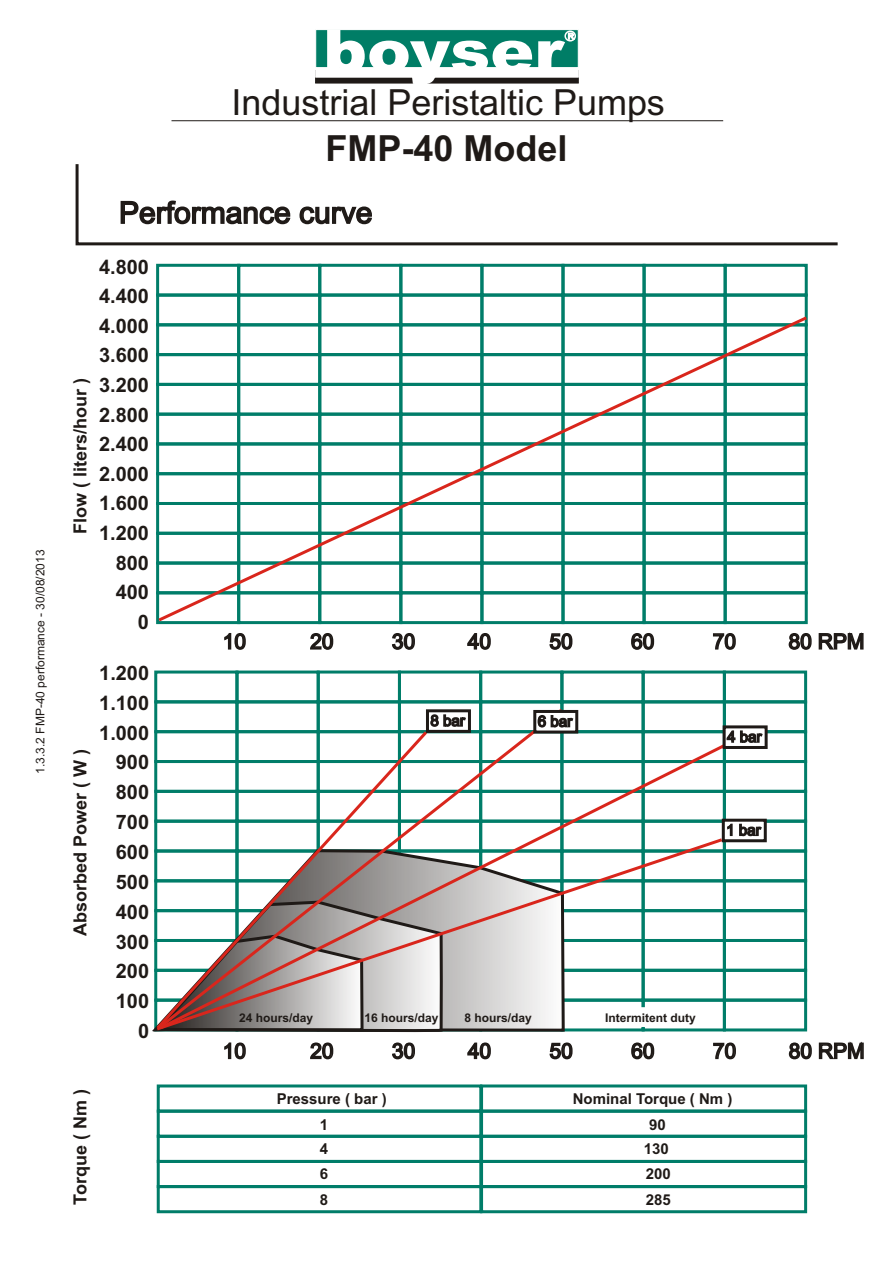
<style>
.page{position:relative;width:894px;height:1263px;background:#fff}
.page>*{position:absolute;margin:0;border:0;box-sizing:border-box;transform-origin:0 0}
.t1{font:36px "Arial";color:#1f1a17}
.t2{font:700 36px "Arial";color:#1f1a17}
.t3{font:30px "Arial";color:#1f1a17}
.t4{font:21px "Arial";color:#1f1a17}
.t5{font:700 19.95px/29.5px "Arial";color:#1f1a17;text-align:right}
.t6{font:700 18px "Arial";color:#1f1a17}
.t7{font:15.15px "Arial";color:#1f1a17}
.t8{font:700 15px/24.9px "Arial";color:#1f1a17;text-align:justify}
.t9{font:700 12px "Arial";color:#1f1a17}
.t10{font:12px "Arial";color:#1f1a17}
.t11{font:8.1px "Arial";color:#fff}
</style>
<div class="page">
<div style="left:154px;top:671px;width:84px;height:32px;border:3px solid #007d69"></div>
<div style="left:235px;top:671px;width:85px;height:32px;border:3px solid #007d69"></div>
<div style="left:317px;top:671px;width:84px;height:32px;border:3px solid #007d69"></div>
<div style="left:398px;top:671px;width:84px;height:32px;border:3px solid #007d69"></div>
<div style="left:479px;top:671px;width:84px;height:32px;border:3px solid #007d69"></div>
<div style="left:560px;top:700px;width:85px;height:33px;border:3px solid #007d69"></div>
<div style="left:560px;top:671px;width:85px;height:32px;border:3px solid #007d69"></div>
<div style="left:642px;top:730px;width:84px;height:33px;border:3px solid #007d69"></div>
<div style="left:642px;top:700px;width:84px;height:33px;border:3px solid #007d69"></div>
<div style="left:642px;top:671px;width:84px;height:32px;border:3px solid #007d69"></div>
<div style="left:723px;top:999px;width:84px;height:32px;border:3px solid #007d69"></div>
<div style="left:723px;top:969px;width:84px;height:33px;border:3px solid #007d69"></div>
<div style="left:723px;top:939px;width:84px;height:33px;border:3px solid #007d69"></div>
<div style="left:723px;top:909px;width:84px;height:33px;border:3px solid #007d69"></div>
<div style="left:723px;top:879px;width:84px;height:33px;border:3px solid #007d69"></div>
<div style="left:723px;top:850px;width:84px;height:32px;border:3px solid #007d69"></div>
<div style="left:723px;top:820px;width:84px;height:33px;border:3px solid #007d69"></div>
<div style="left:723px;top:790px;width:84px;height:33px;border:3px solid #007d69"></div>
<div style="left:723px;top:760px;width:84px;height:33px;border:3px solid #007d69"></div>
<div style="left:723px;top:730px;width:84px;height:33px;border:3px solid #007d69"></div>
<div style="left:723px;top:700px;width:84px;height:33px;border:3px solid #007d69"></div>
<div style="left:723px;top:671px;width:84px;height:32px;border:3px solid #007d69"></div>
<div style="left:157px;top:1084px;width:325px;height:29px;border:3px solid #007d69"></div>
<div style="left:157px;top:1110px;width:325px;height:28px;border:3px solid #007d69"></div>
<div style="left:157px;top:1135px;width:325px;height:28px;border:3px solid #007d69"></div>
<div style="left:157px;top:1160px;width:325px;height:28px;border:3px solid #007d69"></div>
<div style="left:157px;top:1185px;width:325px;height:28px;border:3px solid #007d69"></div>
<div style="left:480px;top:1084px;width:327px;height:29px;border:3px solid #007d69"></div>
<div style="left:480px;top:1110px;width:327px;height:28px;border:3px solid #007d69"></div>
<div style="left:480px;top:1135px;width:327px;height:28px;border:3px solid #007d69"></div>
<div style="left:480px;top:1160px;width:327px;height:28px;border:3px solid #007d69"></div>
<div style="left:480px;top:1185px;width:327px;height:28px;border:3px solid #007d69"></div>
<div style="left:156px;top:294px;width:84px;height:32px;border:3px solid #007d69"></div>
<div style="left:156px;top:264px;width:84px;height:33px;border:3px solid #007d69"></div>
<div style="left:237px;top:294px;width:84px;height:32px;border:3px solid #007d69"></div>
<div style="left:237px;top:264px;width:84px;height:33px;border:3px solid #007d69"></div>
<div style="left:318px;top:294px;width:84px;height:32px;border:3px solid #007d69"></div>
<div style="left:318px;top:264px;width:84px;height:33px;border:3px solid #007d69"></div>
<div style="left:399px;top:294px;width:84px;height:32px;border:3px solid #007d69"></div>
<div style="left:399px;top:264px;width:84px;height:33px;border:3px solid #007d69"></div>
<div style="left:480px;top:294px;width:85px;height:32px;border:3px solid #007d69"></div>
<div style="left:480px;top:264px;width:85px;height:33px;border:3px solid #007d69"></div>
<div style="left:562px;top:294px;width:84px;height:32px;border:3px solid #007d69"></div>
<div style="left:562px;top:264px;width:84px;height:33px;border:3px solid #007d69"></div>
<div style="left:643px;top:294px;width:84px;height:32px;border:3px solid #007d69"></div>
<div style="left:643px;top:264px;width:84px;height:33px;border:3px solid #007d69"></div>
<div style="left:724px;top:294px;width:84px;height:32px;border:3px solid #007d69"></div>
<div style="left:724px;top:264px;width:84px;height:33px;border:3px solid #007d69"></div>
<svg style="left:75px;top:164px;width:763px;height:82px"></svg>
<svg style="left:171px;top:120px;width:553px;height:1px"></svg>
<div style="left:316px;top:30px;width:262px;height:39px;background:#007d66"></div>
<svg style="left:315px;top:70px;width:263px;height:13px"></svg>
<div style="left:316px;top:68px;width:262px;height:9px;background:#fff"></div>
<svg style="left:327px;top:30px;width:238px;height:54px"></svg>
<div style="left:564px;top:31px;width:12px;height:11px;border:2px solid #fff;border-radius:50%"></div>
<svg style="left:565px;top:741px;width:165px;height:291px"></svg>
<svg style="left:155px;top:707px;width:410px;height:325px"></svg>
<svg style="left:154px;top:729px;width:275px;height:303px"></svg>
<svg style="left:156px;top:315px;width:652px;height:309px"></svg>
<div style="left:596px;top:1007px;width:103px;height:20px;background:#fff"></div>
<div style="left:426px;top:709px;width:45px;height:24px;background:#fff;border:3px solid #1f1a17"></div>
<div style="left:533px;top:710px;width:45px;height:24px;background:#fff;border:3px solid #1f1a17"></div>
<div style="left:723px;top:725px;width:45px;height:24px;background:#fff;border:3px solid #1f1a17"></div>
<div style="left:722px;top:819px;width:45px;height:23px;background:#fff;border:3px solid #1f1a17"></div>
<p class="t10" style="left:36px;top:774px;width:226px;rotate:-90deg">1.3.3.2 FMP-40 performance - 30/08/2013</p>
<p class="t11" style="left:568px;top:33px;width:7px">R</p>
<h1 class="t1" style="left:232px;top:89px;width:435px">Industrial Peristaltic Pumps</h1>
<h1 class="t2" style="left:326px;top:135px;width:244px">FMP-40 Model</h1>
<h2 class="t3" style="left:119px;top:201px;width:255px">Performance curve</h2>
<p class="t6" style="left:73px;top:534px;width:157px;rotate:-90deg">Flow ( liters/hour )</p>
<p class="t5" style="left:99px;top:254px;width:51px">4.800<br>4.400<br>4.000<br>3.600<br>3.200<br>2.800<br>2.400<br>2.000<br>1.600<br>1.200<br>800<br>400<br>0</p>
<p class="t6" style="left:73px;top:936px;width:188px;rotate:-90deg">Absorbed Power ( W )</p>
<p class="t5" style="left:99px;top:660px;width:51px">1.200<br>1.100<br>1.000<br>900<br>800<br>700<br>600<br>500<br>400<br>300<br>200<br>100<br>0</p>
<p class="t4" style="left:223px;top:634px;width:25px">10</p>
<p class="t4" style="left:310px;top:634px;width:25px">20</p>
<p class="t4" style="left:392px;top:634px;width:25px">30</p>
<p class="t4" style="left:468px;top:634px;width:25px">40</p>
<p class="t4" style="left:549px;top:634px;width:25px">50</p>
<p class="t4" style="left:631px;top:634px;width:25px">60</p>
<p class="t4" style="left:713px;top:634px;width:25px">70</p>
<p class="t4" style="left:789px;top:634px;width:77px">80 RPM</p>
<p class="t7" style="left:430px;top:715px;width:36px">8 bar</p>
<p class="t7" style="left:538px;top:716px;width:36px">6 bar</p>
<p class="t7" style="left:727px;top:731px;width:36px">4 bar</p>
<p class="t7" style="left:726px;top:824px;width:36px">1 bar</p>
<p class="t9" style="left:239px;top:1013px;width:76px">24 hours/day</p>
<p class="t9" style="left:364px;top:1013px;width:76px">16 hours/day</p>
<p class="t9" style="left:464px;top:1013px;width:69px">8 hours/day</p>
<p class="t9" style="left:605px;top:1013px;width:92px">Intermitent duty</p>
<p class="t4" style="left:223px;top:1043px;width:25px">10</p>
<p class="t4" style="left:310px;top:1043px;width:25px">20</p>
<p class="t4" style="left:392px;top:1043px;width:25px">30</p>
<p class="t4" style="left:468px;top:1043px;width:25px">40</p>
<p class="t4" style="left:549px;top:1043px;width:25px">50</p>
<p class="t4" style="left:631px;top:1043px;width:25px">60</p>
<p class="t4" style="left:713px;top:1043px;width:25px">70</p>
<p class="t4" style="left:789px;top:1043px;width:77px">80 RPM</p>
<p class="t6" style="left:73px;top:1205px;width:117px;rotate:-90deg">Torque ( Nm )</p>
<p class="t8" style="left:277px;top:1088px;width:112px">Pressure ( bar )</p>
<p class="t8" style="left:573px;top:1088px;width:161px">Nominal Torque ( Nm )</p>
<p class="t8" style="left:649px;top:1114px;width:18px">90</p>
<p class="t8" style="left:320px;top:1114px;width:10px">1<br>4<br>6<br>8</p>
<p class="t8" style="left:644px;top:1137px;width:27px">130</p>
<p class="t8" style="left:646px;top:1163px;width:27px">200</p>
<p class="t8" style="left:646px;top:1188px;width:27px">285</p>
</div>
